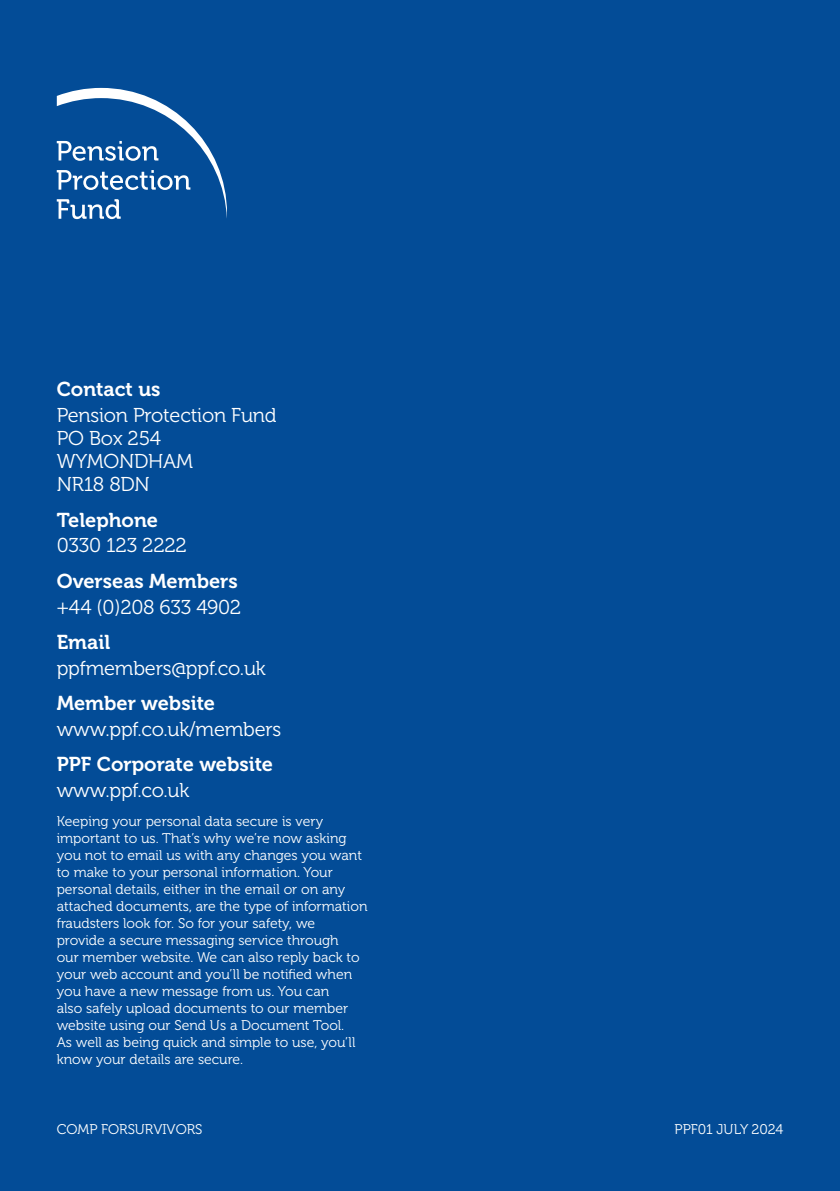
<style>
.page{position:relative;width:840px;height:1191px;background:#fff}
.page>*{position:absolute;margin:0;border:0;box-sizing:border-box;transform-origin:0 0}
.t1{font:20px/25.8px "Museo 300";letter-spacing:-.01em;color:#fff}
.t2{font:20px/25.8px "Museo 700";color:#fff}
.t3{font:14px/17px "Museo 300";color:#fff}
.s1{font-family:"Museo 700"}
.s2{font-family:"Museo 300"}
</style>
<div class="page">
<div style="left:0;top:0;width:839px;height:1191px;background:#034c97"></div>
<svg style="left:57px;top:88px;width:170px;height:131px"></svg>
<p class="t1" style="left:57px;top:377px;width:221px"><span class="s1">Contact us<br></span>Pension Protection Fund</p>
<p class="t1" style="left:57px;top:427px;width:138px;line-height:23px">PO Box 254<br>WYMONDHAM<br>NR18 8DN</p>
<p class="t1" style="left:57px;top:507px;width:131px"><span class="s1">Telephone<br></span>0330 123 2222</p>
<p class="t1" style="left:57px;top:568px;width:186px"><span class="s1">Overseas Members </span>+44 (0)208 633 4902</p>
<p class="t1" style="left:57px;top:629px;width:210px"><span class="s1">Email </span>ppfmembers@ppf.co.uk</p>
<p class="t1" style="left:57px;top:691px;width:226px"><span class="s1">Member website </span>www.ppf.co.uk/members</p>
<p class="t2" style="left:57px;top:752px;width:218px">PPF Corporate website <span class="s2">www.ppf.co.uk</span></p>
<p class="t3" style="left:57px;top:812px;width:312px">Keeping your personal data secure is very important to us. That’s why we’re now asking you not to email us with any changes you want to make to your personal information. Your personal details, either in the email or on any attached documents, are the type of information fraudsters look for. So for your safety, we<br>provide a secure messaging service through<br>our member website. We can also reply back to your web account and you’ll be notified when you have a new message from us. You can<br>also safely upload documents to our member website using our Send Us a Document Tool.<br>As well as being quick and simple to use, you’ll know your details are secure.</p>
<p class="t3" style="left:57px;top:1121px;width:147px">COMP FORSURVIVORS</p>
<p class="t3" style="left:674px;top:1121px;width:110px">PPF01 JULY 2024</p>
</div>
